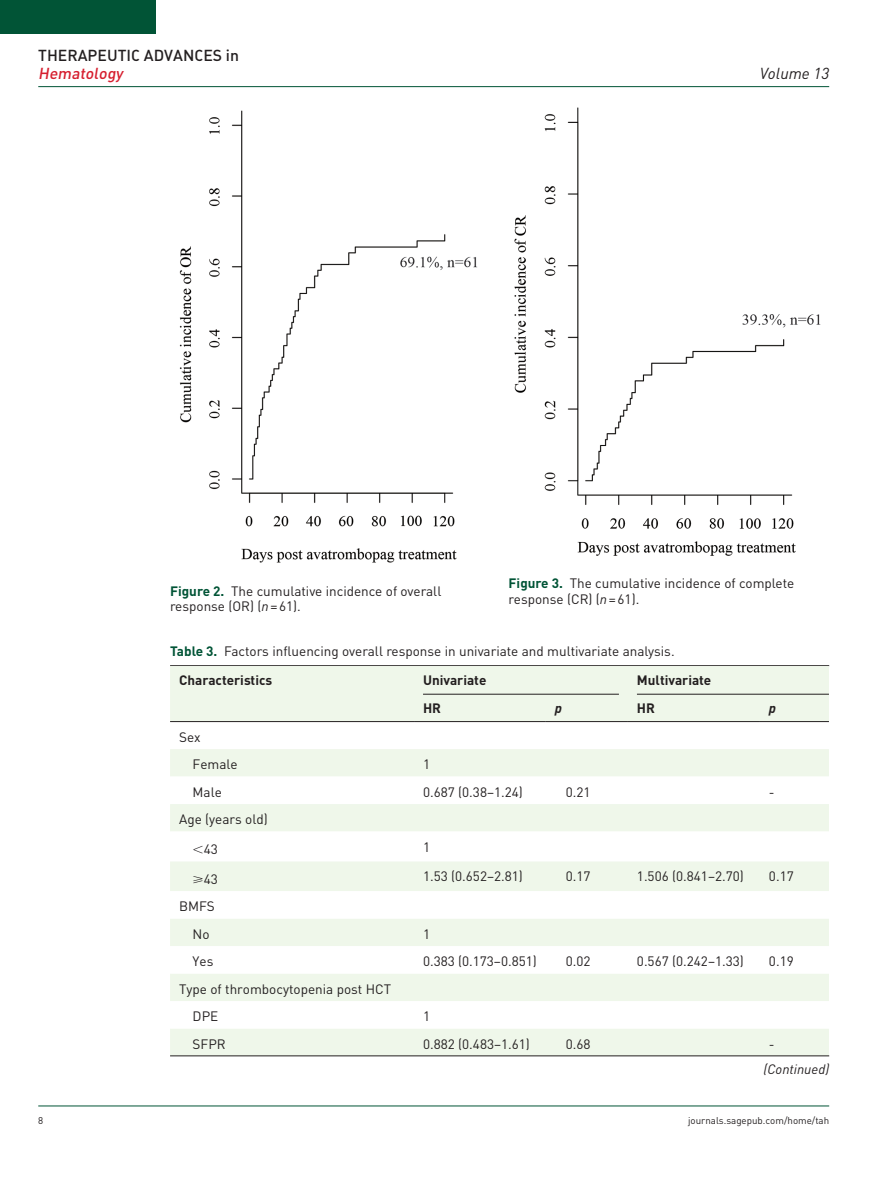
<style>
.page{position:relative;width:893px;height:1191px;background:#fff}
.page>*{position:absolute;margin:0;border:0;box-sizing:border-box;transform-origin:0 0}
.t1{font:15.75px "DIN Medium Alternate";color:#231f20}
.t2{font:italic 15.75px "DIN Medium Alternate";color:#d61f2f}
.t3{font:italic 15.75px "DIN";color:#231f20}
.t4{font:13.5px/27.5px "DIN";color:#231f20}
.t5{font:700 13.5px "DIN";color:#231f20}
.t6{font:italic 13.5px "DIN";color:#231f20}
.t7{font:italic 700 13.5px "DIN";color:#231f20}
.t8{font:9.75px "DIN";color:#231f20}
.s1{font-weight:700;color:#015436}
.s2{font-style:italic}
.s3{font-weight:700}
</style>
<div class="page">
<hr style="left:38px;top:86px;width:791px;height:1px;background:#015436">
<hr style="left:38px;top:1105px;width:791px;height:1px;background:#015436">
<div style="left:0;top:0;width:155px;height:34px;background:#015436"></div>
<img style="left:179px;top:110px;width:298px;height:453px">
<img style="left:514px;top:107px;width:307px;height:449px">
<hr style="left:170px;top:665px;width:659px;height:1px;background:#231f20">
<div style="left:170px;top:666px;width:659px;height:389px;background:#eff7ea"></div>
<svg style="left:170px;top:722px;width:659px;height:306px"></svg>
<hr style="left:170px;top:721px;width:244px;height:1px;background:#231f20">
<hr style="left:414px;top:721px;width:132px;height:1px;background:#231f20">
<hr style="left:546px;top:721px;width:82px;height:1px;background:#231f20">
<hr style="left:628px;top:721px;width:132px;height:1px;background:#231f20">
<hr style="left:760px;top:721px;width:69px;height:1px;background:#231f20">
<hr style="left:423px;top:694px;width:196px;height:1px;background:#231f20">
<hr style="left:637px;top:694px;width:192px;height:1px;background:#231f20">
<hr style="left:170px;top:1055px;width:659px;height:1px;background:#231f20">
<svg style="left:194px;top:845px;width:9px;height:8px"></svg>
<p class="t1" style="left:38px;top:45px;width:202px">THERAPEUTIC ADVANCES IN</p>
<p class="t2" style="left:38px;top:63px;width:86px">Hematology</p>
<p class="t3" style="left:760px;top:63px;width:71px">Volume 13</p>
<p class="t4" style="left:170px;top:582px;width:273px;line-height:15.8px"><span class="s1">Figure 2.</span> The cumulative incidence of overall response (OR) (<span class="s2">n</span>=61).</p>
<p class="t4" style="left:509px;top:575px;width:287px;line-height:15.8px"><span class="s1">Figure 3.</span> The cumulative incidence of complete response (CR) (<span class="s2">n</span>=61).</p>
<p class="t4" style="left:179px;top:637px;width:497px;line-height:28.5px;text-indent:-9px"><span class="s1">Table 3.</span> Factors influencing overall response in univariate and multivariate analysis.<br><span class="s3">Characteristics</span></p>
<p class="t5" style="left:423px;top:671px;width:65px">Univariate</p>
<p class="t5" style="left:637px;top:671px;width:76px">Multivariate</p>
<p class="t5" style="left:423px;top:699px;width:20px">HR</p>
<p class="t7" style="left:555px;top:699px;width:9px">p</p>
<p class="t5" style="left:637px;top:699px;width:20px">HR</p>
<p class="t7" style="left:769px;top:699px;width:9px">p</p>
<p class="t4" style="left:193px;top:722px;width:47px;text-indent:-14px">Sex<br>Female</p>
<p class="t4" style="left:423px;top:750px;width:9px">1</p>
<p class="t4" style="left:193px;top:777px;width:31px">Male</p>
<p class="t4" style="left:423px;top:777px;width:101px">0.687 (0.38–1.24)</p>
<p class="t4" style="left:566px;top:777px;width:26px">0.21</p>
<p class="t4" style="left:769px;top:777px;width:7px">-</p>
<p class="t4" style="left:179px;top:805px;width:90px">Age (years old)</p>
<p class="t4" style="left:204px;top:835px;width:16px">43</p>
<p class="t4" style="left:423px;top:832px;width:9px">1</p>
<p class="t4" style="left:193px;top:864px;width:27px">⩾43</p>
<p class="t4" style="left:423px;top:862px;width:101px">1.53 (0.652–2.81)</p>
<p class="t4" style="left:566px;top:862px;width:26px">0.17</p>
<p class="t4" style="left:637px;top:862px;width:108px">1.506 (0.841–2.70)</p>
<p class="t4" style="left:769px;top:862px;width:26px">0.17</p>
<p class="t4" style="left:193px;top:892px;width:24px;text-indent:-14px">BMFS<br>No</p>
<p class="t4" style="left:423px;top:919px;width:9px">1</p>
<p class="t4" style="left:193px;top:947px;width:22px">Yes</p>
<p class="t4" style="left:423px;top:947px;width:115px">0.383 (0.173–0.851)</p>
<p class="t4" style="left:566px;top:947px;width:26px">0.02</p>
<p class="t4" style="left:637px;top:947px;width:108px">0.567 (0.242–1.33)</p>
<p class="t4" style="left:769px;top:947px;width:26px">0.19</p>
<p class="t4" style="left:193px;top:974px;width:200px;text-indent:-14px">Type of thrombocytopenia post HCT<br>DPE</p>
<p class="t4" style="left:423px;top:1002px;width:9px">1</p>
<p class="t4" style="left:193px;top:1029px;width:35px">SFPR</p>
<p class="t4" style="left:423px;top:1029px;width:108px">0.882 (0.483–1.61)</p>
<p class="t4" style="left:566px;top:1029px;width:26px">0.68</p>
<p class="t4" style="left:769px;top:1029px;width:7px">-</p>
<p class="t6" style="left:763px;top:1061px;width:67px">(Continued)</p>
<p class="t8" style="left:38px;top:1114px;width:7px">8</p>
<p class="t8" style="left:688px;top:1114px;width:143px">journals.sagepub.com/home/tah</p>
</div>
